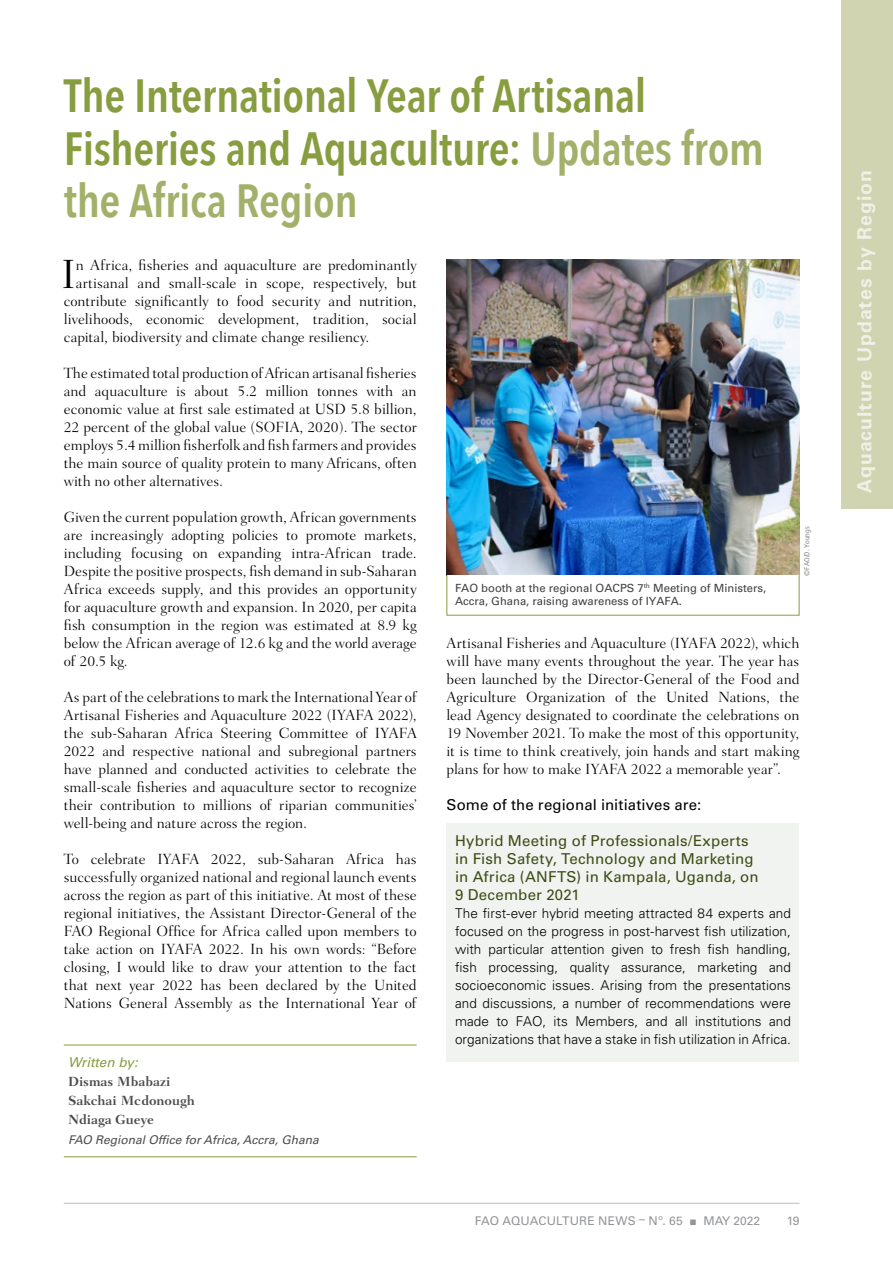
<style>
.page{position:relative;width:893px;height:1263px;background:#fff}
.page>*{position:absolute;margin:0;border:0;box-sizing:border-box;transform-origin:0 0}
.t1{font:600 46.5px/52.5px "Avenir Next Condensed";letter-spacing:-.01em;color:#879d40}
.t2{font:300 41.55px "Fairfield LT Std";color:#000}
.t3{font:700 19.5px "Univers LT Std";letter-spacing:.05em;color:#f0f0e6}
.t4{font:300 15px/18px "Fairfield LT Std";color:#000;text-align:justify}
.t5{font:15px/18px "Univers LT Std";letter-spacing:.015em;color:#3c4d15}
.t6{font:15px "Univers LT Std";letter-spacing:.005em;color:#000}
.t7{font:300 13.5px/18px "Univers LT Std";color:#000;text-align:justify}
.t8{font:700 13.5px/19.2px "Fairfield LT Std";color:#4d4d4f}
.t9{font:italic 13.5px "Univers LT Std";color:#879d40}
.t10{font:italic 12px "Univers LT Std";color:#4d4d4f}
.t11{font:12px "Univers LT Std";color:#939598}
.t12{font:11.25px/13.5px "Univers LT Std";color:#414042}
.t13{font:condensed 7.5px "Frutiger LT Std";color:#8a8c8e}
.s1{color:#a2b069}
.s2{font-family:"Times New Roman"}
</style>
<div class="page">
<hr style="left:64px;top:1203px;width:735px;height:1px;background:#bcbec0">
<div style="left:842px;top:0;width:51px;height:509px;background:#d0d4b0"></div>
<div style="left:446px;top:824px;width:353px;height:238px;background:#f0f3ef"></div>
<hr style="left:64px;top:1045px;width:353px;height:1px;background:#879d40">
<hr style="left:64px;top:1156px;width:353px;height:1px;background:#879d40">
<img style="left:446px;top:260px;width:353px;height:315px">
<h1 class="t1" style="left:64px;top:69px;width:702px">The International Year of Artisanal<br>Fisheries and Aquaculture: <span class="s1">Updates from the Africa Region</span></h1>
<h2 class="t2" style="left:61px;top:251px;width:16px">I</h2>
<p class="t4" style="left:76px;top:256px;width:342px">n Africa, fisheries and aquaculture are predominantly</p>
<p class="t4" style="left:76px;top:274px;width:342px">artisanal and small-scale in scope, respectively, but</p>
<p class="t4" style="left:64px;top:292px;width:354px">contribute significantly to food security and nutrition,</p>
<p class="t4" style="left:64px;top:310px;width:354px">livelihoods, economic development, tradition, social</p>
<p class="t4" style="left:64px;top:328px;width:307px">capital, biodiversity and climate change resiliency.</p>
<p class="t4" style="left:64px;top:364px;width:354px">The estimated total production of African artisanal fisheries and aquaculture is about 5.2 million tonnes with an economic value at first sale estimated at USD 5.8 billion, 22 percent of the global value (SOFIA, 2020). The sector employs 5.4 million fisherfolk and fish farmers and provides the main source of quality protein to many Africans, often with no other alternatives.</p>
<p class="t4" style="left:64px;top:508px;width:354px">Given the current population growth, African governments are increasingly adopting policies to promote markets, including focusing on expanding intra-African trade.<br>Despite the positive prospects, fish demand in sub-Saharan Africa exceeds supply, and this provides an opportunity for aquaculture growth and expansion. In 2020, per capita fish consumption in the region was estimated at 8.9 kg below the African average of 12.6 kg and the world average of 20.5 kg.</p>
<p class="t4" style="left:64px;top:688px;width:354px">As part of the celebrations to mark the International Year of Artisanal Fisheries and Aquaculture 2022 (IYAFA 2022), the sub-Saharan Africa Steering Committee of IYAFA 2022 and respective national and subregional partners have planned and conducted activities to celebrate the small-scale fisheries and aquaculture sector to recognize their contribution to millions of riparian communities’ well-being and nature across the region.</p>
<p class="t4" style="left:64px;top:850px;width:354px">To celebrate IYAFA 2022, sub-Saharan Africa has successfully organized national and regional launch events across the region as part of this initiative. At most of these regional initiatives, the Assistant Director-General of the FAO Regional Office for Africa called upon members to take action on IYAFA 2022. In his own words: “Before closing, I would like to draw your attention to the fact that next year 2022 has been declared by the United Nations General Assembly as the International Year of</p>
<p class="t9" style="left:68px;top:1054px;width:71px">Written by:</p>
<p class="t8" style="left:68px;top:1072px;width:128px">Dismas Mbabazi<br>Sakchai Mcdonough<br>Ndiaga Gueye</p>
<p class="t10" style="left:68px;top:1132px;width:252px">FAO Regional Office for Africa, Accra, Ghana</p>
<p class="t12" style="left:455px;top:581px;width:313px">FAO booth at the regional OACPS 7<sup>th</sup> Meeting of Ministers,<br>Accra, Ghana, raising awareness of IYAFA.</p>
<p class="t13" style="left:803px;top:575px;width:51px;rotate:-90deg">©FAO/D. Youngs</p>
<p class="t4" style="left:446px;top:634px;width:354px">Artisanal Fisheries and Aquaculture (IYAFA 2022), which will have many events throughout the year. The year has been launched by the Director-General of the Food and Agriculture Organization of the United Nations, the lead Agency designated to coordinate the celebrations on 19 November 2021. To make the most of this opportunity, it is time to think creatively, join hands and start making plans for how to make IYAFA 2022 a memorable year”.</p>
<p class="t6" style="left:446px;top:796px;width:256px">Some of the regional initiatives are:</p>
<p class="t5" style="left:455px;top:832px;width:305px">Hybrid Meeting of Professionals/Experts in Fish Safety, Technology and Marketing in Africa (ANFTS) in Kampala, Uganda, on 9 December 2021</p>
<p class="t7" style="left:455px;top:904px;width:337px">The first-ever hybrid meeting attracted 84 experts and focused on the progress in post‑harvest fish utilization, with particular attention given to fresh fish handling, fish processing, quality assurance, marketing and socioeconomic issues. Arising from the presentations and discussions, a number of recommendations were made to FAO, its Members, and all institutions and organizations that have a stake in fish utilization in Africa.</p>
<p class="t11" style="left:475px;top:1213px;width:287px">FAO AQUACULTURE NEWS – Nº. 65 <span class="s2">■</span> MAY 2022</p>
<p class="t11" style="left:787px;top:1213px;width:14px">19</p>
<h3 class="t3" style="left:853px;top:493px;width:325px;rotate:-90deg">Aquaculture Updates by Region</h3>
</div>
